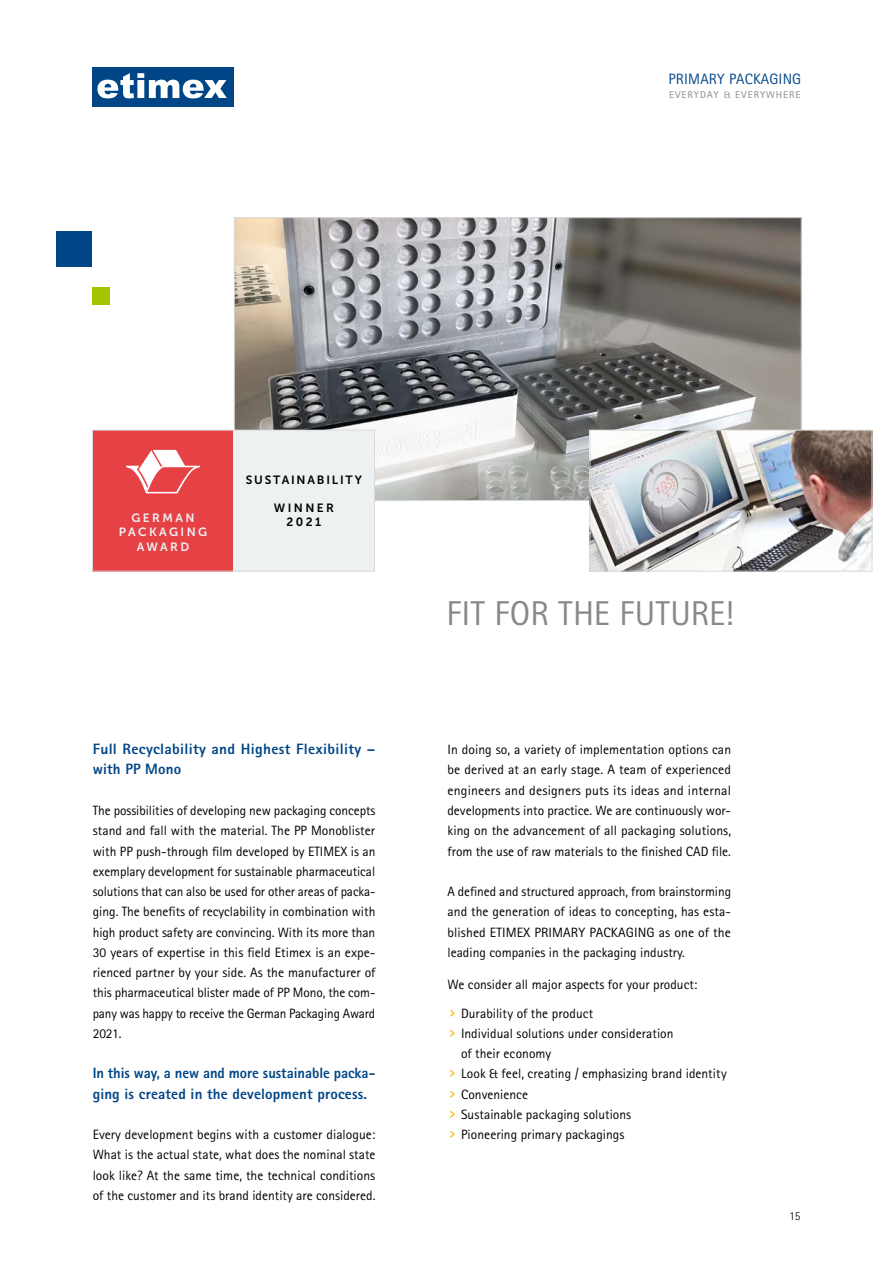
<style>
.page{position:relative;width:893px;height:1263px;background:#fff}
.page>*{position:absolute;margin:0;border:0;box-sizing:border-box;transform-origin:0 0}
.t1{font:34.5px "Rotis Sans Serif Std";letter-spacing:.01em;color:#87888a}
.t2{font:800 15px/20.2px "Rotis Sans Serif Std";letter-spacing:.01em;color:#004687}
.t3{font:15px "Rotis Sans Serif Std";letter-spacing:.01em;color:#004687}
.t4{font:13.5px/20.2px "Rotis Sans Serif Std";color:#000;text-align:justify}
.t5{font:12px/14.2px "Museo Sans 700";letter-spacing:.2em;color:#eef1f2;text-align:center}
.t6{font:12px "Museo Sans 700";letter-spacing:.15em;color:#000}
.t7{font:12px/14.2px "Museo Sans 700";letter-spacing:.2em;color:#000;text-align:center}
.t8{font:300 12px "Rotis Sans Serif Std";color:#000}
.t9{font:700 10.05px "Rotis Sans Serif Std";letter-spacing:.095em;color:#9c9e9f}
.s1{font-family:"Neo Sans Pro";font-weight:500;font-style:italic;font-size:12px;color:#fabb00}
</style>
<div class="page">
<div style="left:56px;top:231px;width:35px;height:35px;background:#004687"></div>
<img style="left:236px;top:219px;width:564px;height:280px">
<div style="left:92px;top:287px;width:18px;height:18px;background:#a4c400"></div>
<img style="left:592px;top:432px;width:278px;height:137px">
<div style="left:590px;top:430px;width:282px;height:141px;border:1px solid #d9dadb"></div>
<div style="left:92px;top:430px;width:144px;height:141px;background:#e64145"></div>
<svg style="left:126px;top:450px;width:74px;height:43px"></svg>
<div style="left:233px;top:430px;width:141px;height:141px;background:#eef1f2"></div>
<div style="left:92px;top:430px;width:283px;height:141px;border:1px solid #d9dadb"></div>
<div style="left:92px;top:67px;width:142px;height:39px;background:#004687"></div>
<svg style="left:97px;top:73px;width:130px;height:25px"></svg>
<p class="t3" style="left:668px;top:70px;width:134px">PRIMARY PACKAGING</p>
<p class="t9" style="left:669px;top:88px;width:133px">EVERYDAY &amp; EVERYWHERE</p>
<p class="t5" style="left:119px;top:511px;width:90px">GERMAN<br>PACKAGING<br>AWARD</p>
<p class="t6" style="left:246px;top:473px;width:118px">SUSTAINABILITY</p>
<p class="t7" style="left:274px;top:501px;width:62px">WINNER<br>2021</p>
<p class="t2" style="left:93px;top:739px;width:284px">Full Recyclability and Highest Flexibility – with PP Mono</p>
<p class="t4" style="left:93px;top:800px;width:284px">The possibilities of developing new packaging concepts stand and fall with the material. The PP Monoblister with PP push-through film developed by ETIMEX is an exemplary development for sustainable pharmaceutical solutions that can also be used for other areas of packa&shy;ging. The benefits of recyclability in combination with high product safety are convincing. With its more than 30 years of expertise in this field Etimex is an expe&shy;rienced partner by your side. As the manufacturer of this pharmaceutical blister made of PP Mono, the com&shy;pany was happy to receive the German Packaging Award 2021.</p>
<p class="t2" style="left:93px;top:1063px;width:284px">In this way, a new and more sustainable packa&shy;ging is created in the development process.</p>
<p class="t4" style="left:93px;top:1124px;width:284px">Every development begins with a customer dialogue:<br>What is the actual state, what does the nominal state look like? At the same time, the technical conditions of the customer and its brand identity are considered.</p>
<h1 class="t1" style="left:446px;top:593px;width:289px">FIT FOR THE FUTURE!</h1>
<p class="t4" style="left:447px;top:739px;width:285px">In doing so, a variety of implementation options can be derived at an early stage. A team of experienced engineers and designers puts its ideas and internal developments into practice. We are continuously wor&shy;king on the advancement of all packaging solutions, from the use of raw materials to the finished CAD file.</p>
<p class="t4" style="left:447px;top:881px;width:285px">A defined and structured approach, from brainstorming and the generation of ideas to concepting, has esta&shy;blished ETIMEX PRIMARY PACKAGING as one of the leading companies in the packaging industry.</p>
<p class="t4" style="left:447px;top:970px;width:251px;line-height:28.3px">We consider all major aspects for your product: <span class="s1">&gt;</span> Durability of the product</p>
<p class="t4" style="left:447px;top:1023px;width:228px"><span class="s1">&gt;</span> Individual solutions under consideration</p>
<p class="t4" style="left:461px;top:1043px;width:92px">of their economy</p>
<p class="t4" style="left:447px;top:1063px;width:281px"><span class="s1">&gt;</span> Look &amp; feel, creating / emphasizing brand identity</p>
<p class="t4" style="left:447px;top:1084px;width:82px"><span class="s1">&gt;</span> Convenience</p>
<p class="t4" style="left:447px;top:1104px;width:185px"><span class="s1">&gt;</span> Sustainable packaging solutions</p>
<p class="t4" style="left:447px;top:1124px;width:178px"><span class="s1">&gt;</span> Pioneering primary packagings</p>
<p class="t8" style="left:789px;top:1209px;width:13px">15</p>
</div>
